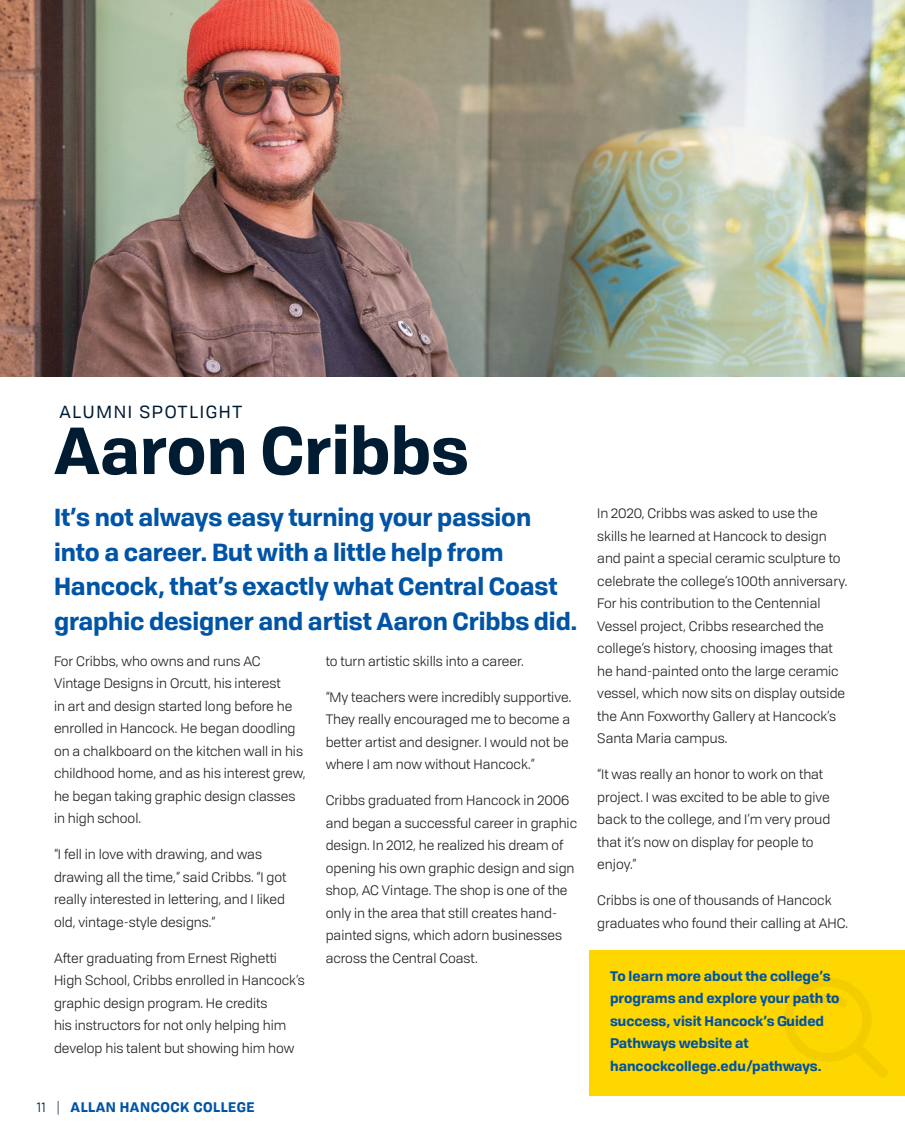
<style>
.page{position:relative;width:905px;height:1134px;background:#fff}
.page>*{position:absolute;margin:0;border:0;box-sizing:border-box;transform-origin:0 0}
.t1{font:700 64.5px "Tofino Pro Personal";color:#001c33}
.Intro_Paragraph{font:700 24px/34.5px "Tofino Pro Personal";letter-spacing:-.005em;color:#0054a6}
.t2{font:17.25px "Tofino Pro Personal";letter-spacing:.1em;color:#001c33}
.Body_Copy{font:13.5px/22.5px "Tofino Pro Personal";color:#231f20}
.Body_Copy-2{font:700 13.5px/22.5px "Tofino Pro Personal";color:#0054a6}
.Body_Copy-3{font:700 13.5px "Tofino Pro Personal";letter-spacing:.04em;color:#0054a6}
.s1{font-weight:400;color:#001c33}
</style>
<div class="page">
<img style="left:0;top:0;width:904px;height:377px">
<div style="left:590px;top:950px;width:314px;height:145px;background:#ffd700"></div>
<svg style="left:784px;top:978px;width:104px;height:99px"></svg>
<p class="t2" style="left:59px;top:398px;width:184px">ALUMNI SPOTLIGHT</p>
<p class="t1" style="left:54px;top:398px;width:416px">Aaron Cribbs</p>
<p class="Intro_Paragraph" style="left:54px;top:499px;width:525px">It’s not always easy turning your passion into a career. But with a little help from Hancock, that’s exactly what Central Coast graphic designer and artist Aaron Cribbs did.</p>
<p class="Body_Copy" style="left:54px;top:649px;width:253px">For Cribbs, who owns and runs AC Vintage Designs in Orcutt, his interest<br>in art and design started long before he enrolled in Hancock. He began doodling on a chalkboard on the kitchen wall in his childhood home, and as his interest grew, he began taking graphic design classes in high school.</p>
<p class="Body_Copy" style="left:54px;top:842px;width:234px">“I fell in love with drawing, and was drawing all the time,” said Cribbs. “I got really interested in lettering, and I liked old, vintage-style designs.”</p>
<p class="Body_Copy" style="left:54px;top:946px;width:252px">After graduating from Ernest Righetti High School, Cribbs enrolled in Hancock’s graphic design program. He credits<br>his instructors for not only helping him develop his talent but showing him how</p>
<p class="Body_Copy" style="left:326px;top:649px;width:200px">to turn artistic skills into a career.</p>
<p class="Body_Copy" style="left:326px;top:685px;width:247px">“My teachers were incredibly supportive.<br>They really encouraged me to become a better artist and designer. I would not be where I am now without Hancock.”</p>
<p class="Body_Copy" style="left:326px;top:788px;width:253px">Cribbs graduated from Hancock in 2006 and began a successful career in graphic design. In 2012, he realized his dream of opening his own graphic design and sign shop, AC Vintage. The shop is one of the only in the area that still creates hand&shy;painted signs, which adorn businesses across the Central Coast.</p>
<p class="Body_Copy-3" style="left:37px;top:1096px;width:219px"><span class="s1">11 |</span> ALLAN HANCOCK COLLEGE</p>
<p class="Body_Copy" style="left:597px;top:502px;width:251px">In 2020, Cribbs was asked to use the skills he learned at Hancock to design and paint a special ceramic sculpture to celebrate the college’s 100th anniversary.<br>For his contribution to the Centennial Vessel project, Cribbs researched the college’s history, choosing images that he hand-painted onto the large ceramic vessel, which now sits on display outside the Ann Foxworthy Gallery at Hancock’s Santa Maria campus.</p>
<p class="Body_Copy" style="left:597px;top:763px;width:234px">“It was really an honor to work on that project. I was excited to be able to give back to the college, and I’m very proud that it’s now on display for people to enjoy.”</p>
<p class="Body_Copy" style="left:597px;top:889px;width:252px">Cribbs is one of thousands of Hancock graduates who found their calling at AHC.</p>
<p class="Body_Copy-2" style="left:610px;top:963px;width:231px">To learn more about the college’s programs and explore your path to success, visit Hancock’s Guided<br>Pathways website at hancockcollege.edu/pathways.</p>
</div>
